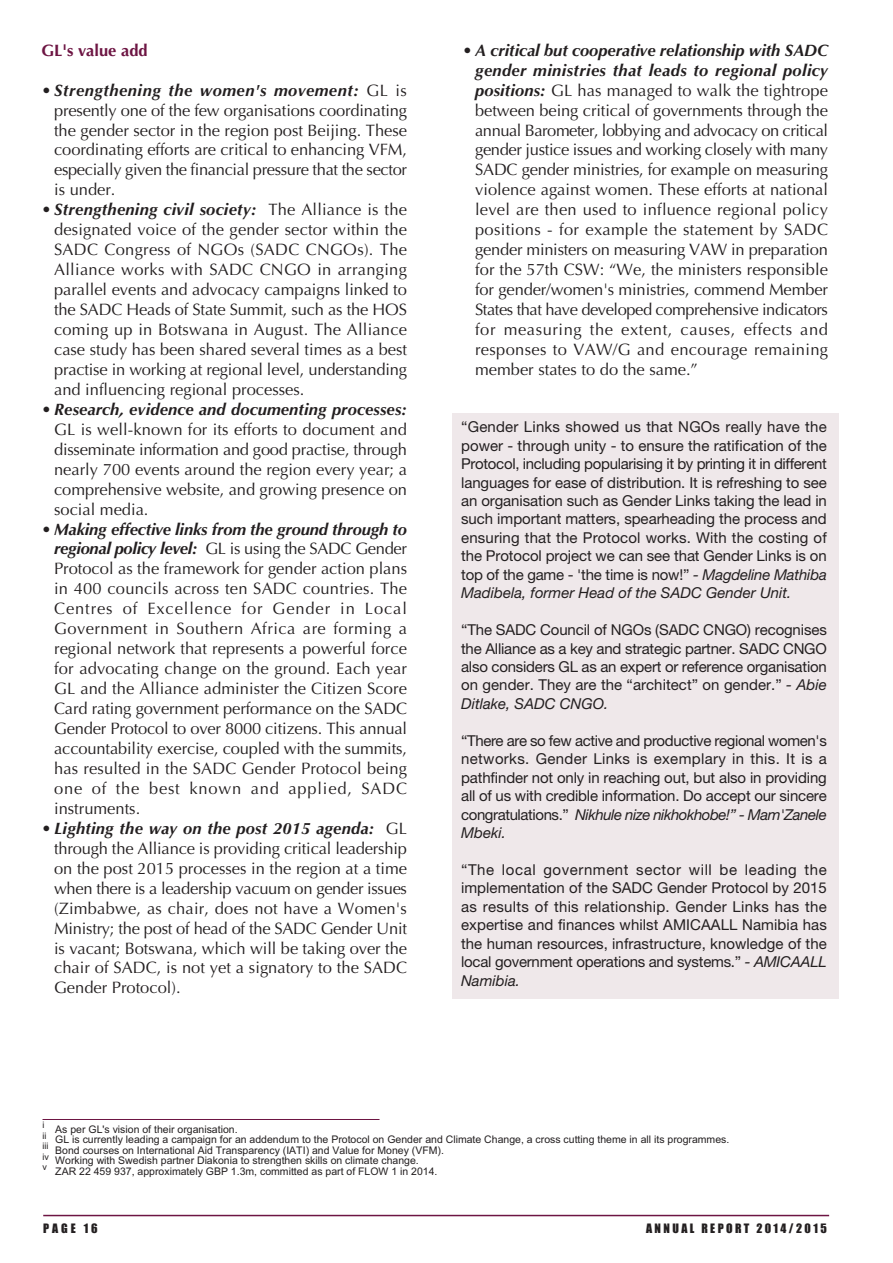
<style>
.page{position:relative;width:893px;height:1263px;background:#fff}
.page>*{position:absolute;margin:0;border:0;box-sizing:border-box;transform-origin:0 0}
.t1{font:16.5px/20px "Optima";color:#231f20;text-align:justify}
.t2{font:700 16.5px "Optima";color:#6d1543}
.t3{font:15px/18.5px "Helvetica Neue";letter-spacing:-.01em;color:#231f20;text-align:justify}
.t4{font:12px "Impact";letter-spacing:.2em;color:#231f20}
.t5{font:10.5px/10.5px "Arial";color:#231f20}
.s1{font-weight:700;font-style:italic}
.s2{font-style:italic}
</style>
<div class="page">
<hr style="left:43px;top:1215px;width:786px;height:1px;background:#6d1543">
<div style="left:452px;top:413px;width:386px;height:585px;background:#efe8ea"></div>
<hr style="left:43px;top:1119px;width:337px;height:1px;background:#6d1543">
<p class="t2" style="left:41px;top:43px;width:108px">GL's value add</p>
<p class="t1" style="left:54px;top:82px;width:354px;text-indent:-13px">• <span class="s1">Strengthening the women's movement:</span> GL is presently one of the few organisations coordinating the gender sector in the region post Beijing. These coordinating efforts are critical to enhancing VFM, especially given the financial pressure that the sector is under.</p>
<p class="t1" style="left:54px;top:201px;width:354px;text-indent:-13px">• <span class="s1">Strengthening civil society:</span> The Alliance is the designated voice of the gender sector within the SADC Congress of NGOs (SADC CNGOs). The Alliance works with SADC CNGO in arranging parallel events and advocacy campaigns linked to the SADC Heads of State Summit, such as the HOS coming up in Botswana in August. The Alliance case study has been shared several times as a best practise in working at regional level, understanding and influencing regional processes.</p>
<p class="t1" style="left:54px;top:401px;width:354px;text-indent:-13px">• <span class="s1">Research, evidence and documenting processes:<br></span>GL is well-known for its efforts to document and disseminate information and good practise, through nearly 700 events around the region every year; a comprehensive website, and growing presence on social media.</p>
<p class="t1" style="left:54px;top:521px;width:354px;text-indent:-13px">• <span class="s1">Making effective links from the ground through to regional policy level:</span> GL is using the SADC Gender Protocol as the framework for gender action plans in 400 councils across ten SADC countries. The Centres of Excellence for Gender in Local Government in Southern Africa are forming a regional network that represents a powerful force for advocating change on the ground. Each year GL and the Alliance administer the Citizen Score Card rating government performance on the SADC Gender Protocol to over 8000 citizens. This annual accountability exercise, coupled with the summits, has resulted in the SADC Gender Protocol being one of the best known and applied, SADC instruments.</p>
<p class="t1" style="left:54px;top:820px;width:354px;text-indent:-13px">• <span class="s1">Lighting the way on the post 2015 agenda:</span> GL through the Alliance is providing critical leadership on the post 2015 processes in the region at a time when there is a leadership vacuum on gender issues (Zimbabwe, as chair, does not have a Women's Ministry; the post of head of the SADC Gender Unit is vacant; Botswana, which will be taking over the chair of SADC, is not yet a signatory to the SADC Gender Protocol).</p>
<p class="t1" style="left:475px;top:42px;width:354px;text-indent:-13px">• <span class="s1">A critical but cooperative relationship with SADC gender ministries that leads to regional policy positions:</span> GL has managed to walk the tightrope between being critical of governments through the annual Barometer, lobbying and advocacy on critical gender justice issues and working closely with many SADC gender ministries, for example on measuring violence against women. These efforts at national level are then used to influence regional policy positions - for example the statement by SADC gender ministers on measuring VAW in preparation for the 57th CSW: “We, the ministers responsible for gender/women's ministries, commend Member States that have developed comprehensive indicators for measuring the extent, causes, effects and responses to VAW/G and encourage remaining member states to do the same.”</p>
<p class="t3" style="left:461px;top:419px;width:367px">“Gender Links showed us that NGOs really have the power - through unity - to ensure the ratification of the Protocol, including popularising it by printing it in different languages for ease of distribution. It is refreshing to see an organisation such as Gender Links taking the lead in such important matters, spearheading the process and ensuring that the Protocol works. With the costing of the Protocol project we can see that Gender Links is on top of the game - 'the time is now!” <span class="s2">- Magdeline Mathiba Madibela, former Head of the SADC Gender Unit.</span></p>
<p class="t3" style="left:461px;top:622px;width:367px">“The SADC Council of NGOs (SADC CNGO) recognises the Alliance as a key and strategic partner. SADC CNGO also considers GL as an expert or reference organisation on gender. They are the “architect” on gender.” <span class="s2">- Abie Ditlake, SADC CNGO.</span></p>
<p class="t3" style="left:461px;top:733px;width:367px">“There are so few active and productive regional women's networks. Gender Links is exemplary in this. It is a pathfinder not only in reaching out, but also in providing all of us with credible information. Do accept our sincere congratulations.” <span class="s2">Nikhule nize nikhokhobe!” - Mam'Zanele Mbeki.</span></p>
<p class="t3" style="left:461px;top:862px;width:367px">“The local government sector will be leading the implementation of the SADC Gender Protocol by 2015 as results of this relationship. Gender Links has the expertise and finances whilst AMICAALL Namibia has the human resources, infrastructure, knowledge of the local government operations and systems.” <span class="s2">- AMICAALL Namibia.</span></p>
<p class="t5" style="left:43px;top:1125px;width:688px"><sup>i</sup> As per GL's vision of their organisation.<br><sup>ii</sup> GL is currently leading a campaign for an addendum to the Protocol on Gender and Climate Change, a cross cutting theme in all its programmes. <sup>iii</sup> Bond courses on International Aid Transparency (IATI) and Value for Money (VFM).<br><sup>iv</sup> Working with Swedish partner Diakonia to strengthen skills on climate change.<br><sup>v</sup> ZAR 22 459 937, approximately GBP 1.3m, committed as part of FLOW 1 in 2014.</p>
<p class="t4" style="left:43px;top:1224px;width:56px">PAGE 16</p>
<p class="t4" style="left:646px;top:1224px;width:182px">ANNUAL REPORT 2014/2015</p>
</div>
